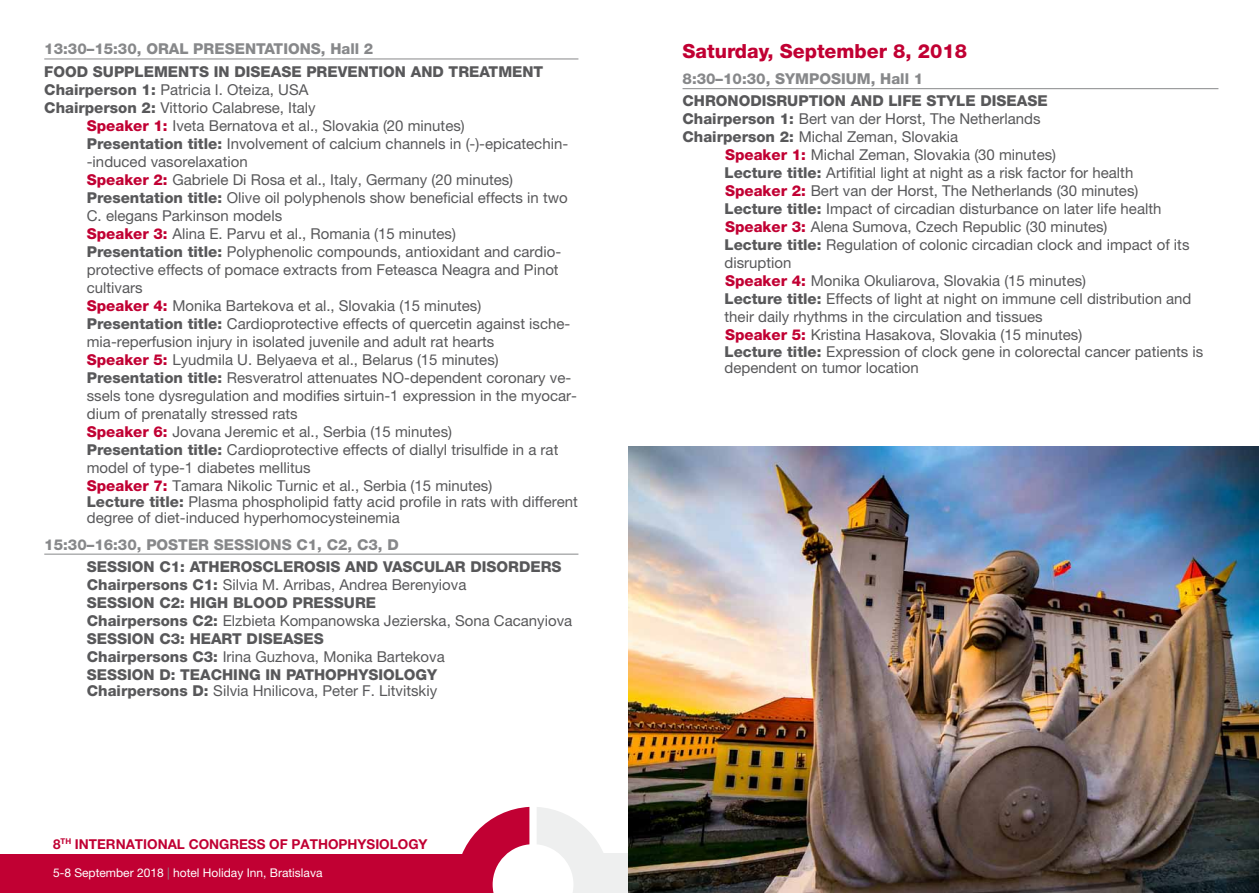
<style>
.page{position:relative;width:1259px;height:893px;background:#fff}
.page>*{position:absolute;margin:0;border:0;box-sizing:border-box;transform-origin:0 0}
.t1{font:800 19.5px "Helvetica Neue LT Pro";color:#c10033}
.t2{font:15px/18px "Helvetica Neue LT Pro";color:#58585a}
.t3{font:800 15px/18px "Helvetica Neue LT Pro";color:#58585a}
.t4{font:800 15px "Helvetica Neue LT Pro";color:#87888a}
.t5{font:700 13.65px "Helvetica Neue LT Pro";color:#c10033}
.t6{font:12px "Helvetica Neue LT Pro";color:#fff}
.s1{font-weight:800}
.s2{font-weight:800;color:#c10033}
.s3{font-weight:400}
.s4{color:#87888a}
</style>
<div class="page">
<div style="left:0;top:854px;width:488px;height:39px;background:#c10033"></div>
<div style="left:591px;top:854px;width:38px;height:39px;background:#eeefef"></div>
<svg style="left:462px;top:807px;width:148px;height:86px"></svg>
<hr style="left:44px;top:59px;width:534px;height:1px;background:#87888a">
<hr style="left:44px;top:554px;width:534px;height:1px;background:#87888a">
<hr style="left:682px;top:88px;width:536px;height:1px;background:#87888a">
<img style="left:629px;top:446px;width:630px;height:447px">
<p class="t4" style="left:44px;top:40px;width:331px">13:30–15:30, ORAL PRESENTATIONS, Hall 2</p>
<p class="t3" style="left:44px;top:62px;width:500px">FOOD SUPPLEMENTS IN DISEASE PREVENTION AND TREATMENT</p>
<p class="t2" style="left:44px;top:80px;width:266px"><span class="s1">Chairperson 1:</span> Patricia I. Oteiza, USA</p>
<p class="t2" style="left:44px;top:98px;width:273px"><span class="s1">Chairperson 2:</span> Vittorio Calabrese, Italy</p>
<p class="t2" style="left:87px;top:116px;width:379px"><span class="s2">Speaker 1:</span> Iveta Bernatova et al., Slovakia (20 minutes)</p>
<p class="t2" style="left:87px;top:134px;width:483px"><span class="s1">Presentation title:</span> Involvement of calcium channels in (-)-epicatechin-</p>
<p class="t2" style="left:87px;top:152px;width:162px">-induced vasorelaxation</p>
<p class="t2" style="left:87px;top:170px;width:428px"><span class="s2">Speaker 2:</span> Gabriele Di Rosa et al., Italy, Germany (20 minutes)</p>
<p class="t2" style="left:87px;top:188px;width:482px"><span class="s1">Presentation title:</span> Olive oil polyphenols show beneficial effects in two</p>
<p class="t2" style="left:87px;top:206px;width:197px">C. elegans Parkinson models</p>
<p class="t2" style="left:87px;top:224px;width:371px"><span class="s2">Speaker 3:</span> Alina E. Parvu et al., Romania (15 minutes)</p>
<p class="t2" style="left:87px;top:242px;width:476px"><span class="s1">Presentation title:</span> Polyphenolic compounds, antioxidant and cardio-</p>
<p class="t2" style="left:87px;top:260px;width:473px">protective effects of pomace extracts from Feteasca Neagra and Pinot</p>
<p class="t2" style="left:87px;top:278px;width:57px">cultivars</p>
<p class="t2" style="left:87px;top:296px;width:396px"><span class="s2">Speaker 4:</span> Monika Bartekova et al., Slovakia (15 minutes)</p>
<p class="t2" style="left:87px;top:314px;width:485px"><span class="s1">Presentation title:</span> Cardioprotective effects of quercetin against ische-</p>
<p class="t2" style="left:87px;top:332px;width:409px">mia-reperfusion injury in isolated juvenile and adult rat hearts</p>
<p class="t2" style="left:87px;top:350px;width:413px"><span class="s2">Speaker 5:</span> Lyudmila U. Belyaeva et al., Belarus (15 minutes)</p>
<p class="t2" style="left:87px;top:368px;width:486px"><span class="s1">Presentation title:</span> Resveratrol attenuates NO-dependent coronary ve-</p>
<p class="t2" style="left:87px;top:386px;width:492px">ssels tone dysregulation and modifies sirtuin-1 expression in the myocar-</p>
<p class="t2" style="left:87px;top:404px;width:212px">dium of prenatally stressed rats</p>
<p class="t2" style="left:87px;top:422px;width:367px"><span class="s2">Speaker 6:</span> Jovana Jeremic et al., Serbia (15 minutes)</p>
<p class="t2" style="left:87px;top:440px;width:473px"><span class="s1">Presentation title:</span> Cardioprotective effects of diallyl trisulfide in a rat</p>
<p class="t2" style="left:87px;top:458px;width:225px">model of type-1 diabetes mellitus</p>
<p class="t2" style="left:87px;top:476px;width:407px"><span class="s2">Speaker 7:</span> Tamara Nikolic Turnic et al., Serbia (15 minutes)</p>
<p class="t2" style="left:87px;top:493px;width:492px;line-height:16.2px"><span class="s1">Lecture title:</span> Plasma phospholipid fatty acid profile in rats with different degree of diet-induced hyperhomocysteinemia</p>
<p class="t4" style="left:44px;top:535px;width:356px">15:30–16:30, POSTER SESSIONS C1, C2, C3, D</p>
<p class="t3" style="left:87px;top:557px;width:487px">SESSION C1: ATHEROSCLEROSIS AND VASCULAR DISORDERS Chairpersons C1: <span class="s3">Silvia M. Arribas, Andrea Berenyiova<br></span>SESSION C2: HIGH BLOOD PRESSURE<br>Chairpersons C2: <span class="s3">Elzbieta Kompanowska Jezierska, Sona Cacanyiova </span>SESSION C3: HEART DISEASES<br>Chairpersons C3: <span class="s3">Irina Guzhova, Monika Bartekova<br></span>SESSION D: TEACHING IN PATHOPHYSIOLOGY</p>
<p class="t2" style="left:87px;top:681px;width:352px"><span class="s1">Chairpersons D:</span> Silvia Hnilicova, Peter F. Litvitskiy</p>
<p class="t5" style="left:53px;top:836px;width:55px">8<sup>TH</sup> INTERNA</p>
<p class="t5" style="left:135px;top:836px;width:18px">TIONAL</p>
<p class="t5" style="left:189px;top:836px;width:21px">CONGRE</p>
<p class="t5" style="left:248px;top:836px;width:137px">SS OF PATHOP HYSIOLOG</p>
<p class="t5" style="left:418px;top:836px;width:11px">Y</p>
<p class="t6" style="left:53px;top:866px;width:271px">5-8 September 2018 <span class="s4">|</span> hotel Holiday Inn, Bratislava</p>
<h1 class="t1" style="left:682px;top:39px;width:286px">Saturday, September 8, 2018</h1>
<p class="t4" style="left:682px;top:70px;width:242px">8:30–10:30, SYMPOSIUM, Hall 1</p>
<p class="t3" style="left:682px;top:92px;width:367px">CHRONODISRUPTION AND LIFE STYLE DISEASE<br>Chairperson 1: <span class="s3">Bert van der Horst, The Netherlands<br></span>Chairperson 2: <span class="s3">Michal Zeman, Slovakia</span></p>
<p class="t2" style="left:724px;top:146px;width:468px"><span class="s2">Speaker 1:</span> Michal Zeman, Slovakia (30 minutes)<br><span class="s1">Lecture title:</span> Artifitial light at night as a risk factor for health <span class="s2">Speaker 2:</span> Bert van der Horst, The Netherlands (30 minutes)<br><span class="s1">Lecture title:</span> Impact of circadian disturbance on later life health <span class="s2">Speaker 3:</span> Alena Sumova, Czech Republic (30 minutes)<br><span class="s1">Lecture title:</span> Regulation of colonic circadian clock and impact of its disruption<br><span class="s2">Speaker 4:</span> Monika Okuliarova, Slovakia (15 minutes)<br><span class="s1">Lecture title:</span> Effects of light at night on immune cell distribution and their daily rhythms in the circulation and tissues<br><span class="s2">Speaker 5:</span> Kristina Hasakova, Slovakia (15 minutes)</p>
<p class="t2" style="left:724px;top:343px;width:480px;line-height:16.2px"><span class="s1">Lecture title:</span> Expression of clock gene in colorectal cancer patients is dependent on tumor location</p>
</div>
